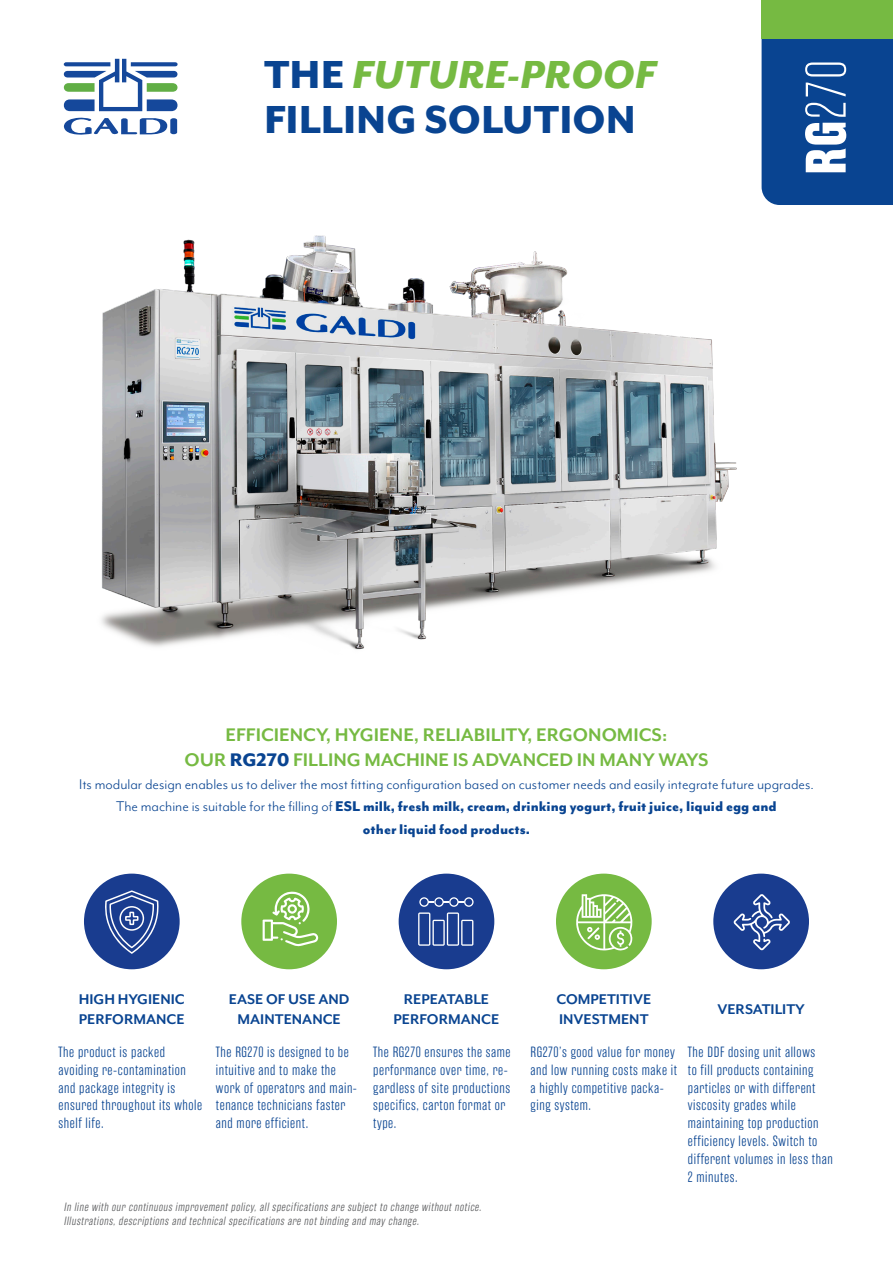
<style>
.page{position:relative;width:893px;height:1263px;background:#fff}
.page>*{position:absolute;margin:0;border:0;box-sizing:border-box;transform-origin:0 0}
.t1{font:100 57px "Rama Gothic E";color:#fff}
.t2{font:italic 800 45px "Mr Eaves San OT";color:#76ba42}
.t3{font:800 45px "Mr Eaves San OT";color:#094491}
.t4{font:700 21px "Mr Eaves Mod OT";color:#76ba42}
.t5{font:800 16.2px "Mr Eaves Mod OT";color:#094491}
.t6{font:16.2px "Mr Eaves Mod OT";color:#094491}
.t7{font:700 16.2px/19.5px "Mr Eaves Mod OT";color:#094491;text-align:center}
.t8{font:300 14.85px/17.9px "Rama Gothic E";letter-spacing:.04em;color:#094491}
.t9{font:italic 300 12px "Rama Gothic E";color:#57585a}
.s1{font-style:normal;color:#094491}
.s2{font-weight:700}
.s3{font-weight:800;color:#094491}
.s4{font-weight:400}
</style>
<div class="page">
<svg style="left:64px;top:118px;width:113px;height:17px"></svg>
<svg style="left:64px;top:59px;width:114px;height:52px"></svg>
<div style="left:762px;top:38px;width:131px;height:167px;background:#094491"></div>
<div style="left:762px;top:0;width:131px;height:38px;background:#76ba42"></div>
<img style="left:101px;top:235px;width:636px;height:415px">
<div style="left:84px;top:874px;width:96px;height:95px;background:#193c8f;border-radius:50%"></div>
<div style="left:241px;top:874px;width:96px;height:95px;background:#76ba42;border-radius:50%"></div>
<div style="left:399px;top:874px;width:95px;height:95px;background:#193c8f;border-radius:50%"></div>
<div style="left:556px;top:874px;width:96px;height:95px;background:#76ba42;border-radius:50%"></div>
<div style="left:713px;top:874px;width:96px;height:95px;background:#193c8f;border-radius:50%"></div>
<svg style="left:105px;top:890px;width:54px;height:64px"></svg>
<svg style="left:263px;top:891px;width:55px;height:55px"></svg>
<svg style="left:576px;top:894px;width:56px;height:57px"></svg>
<svg style="left:734px;top:894px;width:56px;height:56px"></svg>
<svg style="left:418px;top:897px;width:56px;height:49px"></svg>
<p class="t2" style="left:264px;top:49px;width:393px"><span class="s1">THE</span> FUTURE-PROOF</p>
<p class="t3" style="left:264px;top:94px;width:373px">FILLING SOLUTION</p>
<p class="t1" style="left:796px;top:174px;width:116px;rotate:-90deg"><span class="s2">RG</span>270</p>
<p class="t4" style="left:226px;top:723px;width:443px">EFFICIENCY, HYGIENE, RELIABILITY, ERGONOMICS:</p>
<p class="t4" style="left:184px;top:748px;width:525px">OUR <span class="s3">RG270</span> FILLING MACHINE IS ADVANCED IN MANY WAYS</p>
<p class="t6" style="left:79px;top:775px;width:736px">Its modular design enables us to deliver the most fitting configuration based on customer needs and easily integrate future upgrades.</p>
<p class="t5" style="left:116px;top:797px;width:662px"><span class="s4">The machine is suitable for the filling of</span> ESL milk, fresh milk, cream, drinking yogurt, fruit juice, liquid egg and</p>
<p class="t5" style="left:363px;top:820px;width:169px">other liquid food products.</p>
<p class="t7" style="left:79px;top:989px;width:107px">HIGH HYGIENIC</p>
<p class="t7" style="left:79px;top:1009px;width:107px">PERFORMANCE</p>
<p class="t7" style="left:229px;top:989px;width:122px">EASE OF USE AND<br>MAINTENANCE</p>
<p class="t7" style="left:404px;top:989px;width:87px">REPEATABLE</p>
<p class="t7" style="left:394px;top:1009px;width:107px">PERFORMANCE</p>
<p class="t7" style="left:556px;top:989px;width:96px">COMPETITIVE</p>
<p class="t7" style="left:559px;top:1009px;width:91px">INVESTMENT</p>
<p class="t7" style="left:717px;top:999px;width:89px">VERSATILITY</p>
<p class="t8" style="left:59px;top:1043px;width:145px">The product is packed avoiding re-contamination and package integrity is ensured throughout its whole shelf life.</p>
<p class="t8" style="left:216px;top:1043px;width:143px">The RG270 is designed to be intuitive and to make the work of operators and main&shy;tenance technicians faster and more efficient.</p>
<p class="t8" style="left:373px;top:1043px;width:139px">The RG270 ensures the same performance over time, re&shy;gardless of site productions specifics, carton format or type.</p>
<p class="t8" style="left:531px;top:1043px;width:148px">RG270’s good value for money and low running costs make it a highly competitive packa&shy;ging system.</p>
<p class="t8" style="left:688px;top:1043px;width:146px">The DDF dosing unit allows<br>to fill products containing particles or with different viscosity grades while maintaining top production efficiency levels. Switch to different volumes in less than<br>2 minutes.</p>
<p class="t9" style="left:64px;top:1200px;width:421px">In line with our continuous improvement policy, all specifications are subject to change without notice.</p>
<p class="t9" style="left:64px;top:1215px;width:359px">Illustrations, descriptions and technical specifications are not binding and may change.</p>
</div>
